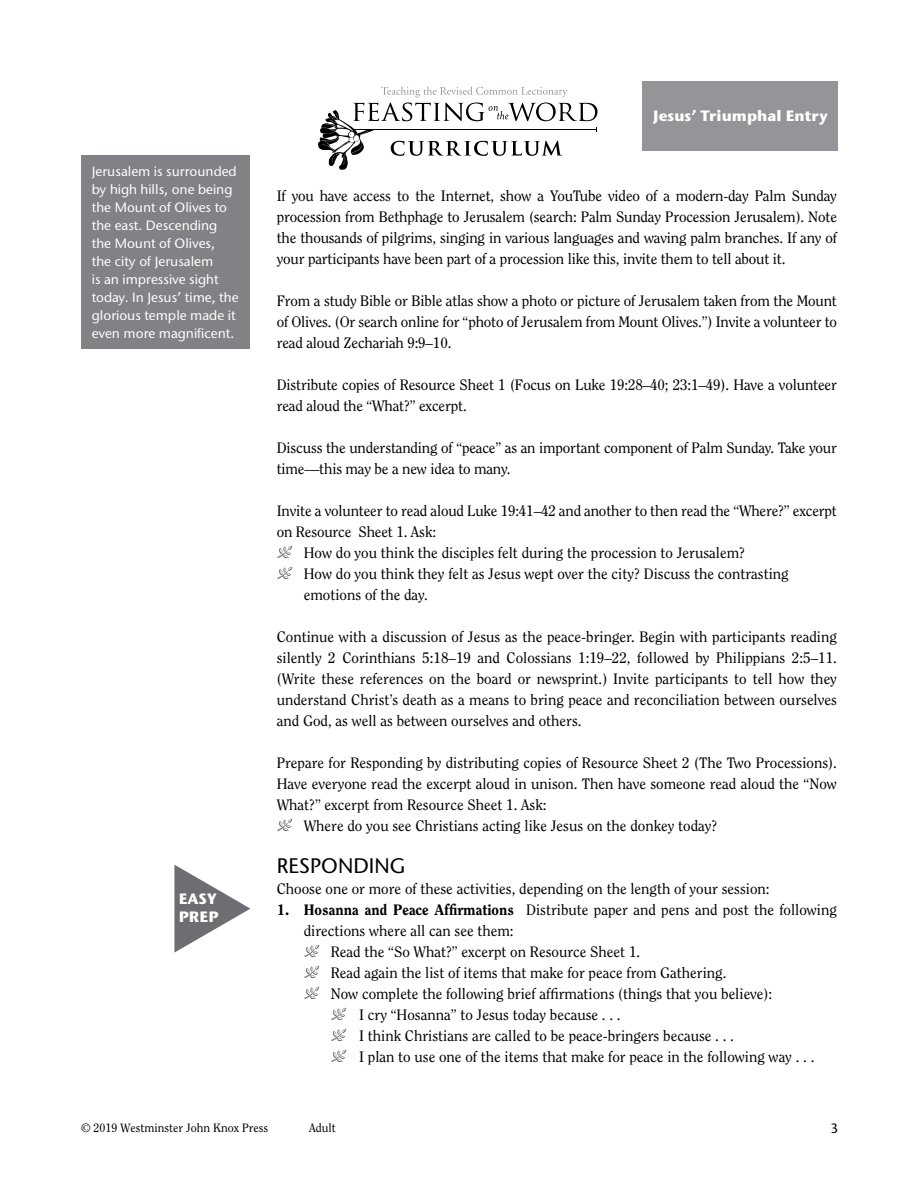
<style>
.page{position:relative;width:918px;height:1188px;background:#fff}
.page>*{position:absolute;margin:0;border:0;box-sizing:border-box;transform-origin:0 0}
.t1{font:500 21px "Stone Sans ITC Std";color:#000}
.t2{font:15px/21px "Clearface Std";color:#000;text-align:justify}
.t3{font:700 15px/18px "Stone Sans ITC Std";color:#fff}
.t4{font:500 13.5px/18px "Stone Sans ITC Std";color:#fff}
.t5{font:500 13.5px "Stone Sans ITC Std";color:#000}
.t6{font:12px "Clearface Std";color:#000}
.s1{font-family:"Type Embellishments Two";font-size:18px}
.s2{font-weight:800}
</style>
<div class="page">
<svg style="left:318px;top:86px;width:280px;height:84px"></svg>
<div style="left:643px;top:81px;width:195px;height:69px;background:#939598"></div>
<svg style="left:174px;top:865px;width:76px;height:88px"></svg>
<div style="left:81px;top:156px;width:169px;height:193px;background:#808285"></div>
<p class="t4" style="left:92px;top:162px;width:148px">Jerusalem is surrounded by high hills, one being the Mount of Olives to the east. Descending the Mount of Olives,<br>the city of Jerusalem<br>is an impressive sight today. In Jesus’ time, the glorious temple made it even more magnificent.</p>
<p class="t3" style="left:179px;top:890px;width:41px">EASY<br>PREP</p>
<p class="t3" style="left:653px;top:107px;width:176px">Jesus’ Triumphal Entry</p>
<p class="t2" style="left:277px;top:185px;width:562px">If you have access to the Internet, show a YouTube video of a modern-day Palm Sunday procession from Bethphage to Jerusalem (search: Palm Sunday Procession Jerusalem). Note the thousands of pilgrims, singing in various languages and waving palm branches. If any of your participants have been part of a procession like this, invite them to tell about it.</p>
<p class="t2" style="left:277px;top:290px;width:562px">From a study Bible or Bible atlas show a photo or picture of Jerusalem taken from the Mount of Olives. (Or search online for “photo of Jerusalem from Mount Olives.”) Invite a volunteer to read aloud Zechariah 9:9–10.</p>
<p class="t2" style="left:277px;top:374px;width:562px">Distribute copies of Resource Sheet 1 (Focus on Luke 19:28–40; 23:1–49). Have a volunteer read aloud the “What?” excerpt.</p>
<p class="t2" style="left:277px;top:437px;width:562px">Discuss the understanding of “peace” as an important component of Palm Sunday. Take your time—this may be a new idea to many.</p>
<p class="t2" style="left:277px;top:500px;width:562px">Invite a volunteer to read aloud Luke 19:41–42 and another to then read the “Where?” excerpt</p>
<p class="t2" style="left:277px;top:521px;width:161px">on Resource Sheet 1. Ask:</p>
<p class="t2" style="left:277px;top:542px;width:470px"><span class="s1">P</span> How do you think the disciples felt during the procession to Jerusalem?</p>
<p class="t2" style="left:277px;top:563px;width:513px"><span class="s1">P</span> How do you think they felt as Jesus wept over the city? Discuss the contrasting</p>
<p class="t2" style="left:304px;top:584px;width:126px">emotions of the day.</p>
<p class="t2" style="left:277px;top:626px;width:562px">Continue with a discussion of Jesus as the peace-bringer. Begin with participants reading silently 2 Corinthians 5:18–19 and Colossians 1:19–22, followed by Philippians 2:5–11. (Write these references on the board or newsprint.) Invite participants to tell how they understand Christ’s death as a means to bring peace and reconciliation between ourselves and God, as well as between ourselves and others.</p>
<p class="t2" style="left:277px;top:752px;width:562px;text-align:left">Prepare for Responding by distributing copies of Resource Sheet 2 (The Two Processions).<br>Have everyone read the excerpt aloud in unison. Then have someone read aloud the “Now What?” excerpt from Resource Sheet 1. Ask:<br><span class="s1">P</span> Where do you see Christians acting like Jesus on the donkey today?</p>
<h1 class="t1" style="left:277px;top:853px;width:130px">RESPONDING</h1>
<p class="t2" style="left:277px;top:878px;width:494px">Choose one or more of these activities, depending on the length of your session:</p>
<p class="t2" style="left:277px;top:899px;width:562px"><span class="s2">1. Hosanna and Peace Affirmations</span> Distribute paper and pens and post the following</p>
<p class="t2" style="left:304px;top:920px;width:211px">directions where all can see them:</p>
<p class="t2" style="left:304px;top:941px;width:338px"><span class="s1">P</span> Read the “So What?” excerpt on Resource Sheet 1.</p>
<p class="t2" style="left:304px;top:962px;width:424px"><span class="s1">P</span> Read again the list of items that make for peace from Gathering.</p>
<p class="t2" style="left:304px;top:983px;width:470px"><span class="s1">P</span> Now complete the following brief affirmations (things that you believe):</p>
<p class="t2" style="left:331px;top:1004px;width:291px"><span class="s1">P</span> I cry “Hosanna” to Jesus today because . . .</p>
<p class="t2" style="left:331px;top:1025px;width:405px"><span class="s1">P</span> I think Christians are called to be peace-bringers because . . .</p>
<p class="t2" style="left:331px;top:1046px;width:485px"><span class="s1">P</span> I plan to use one of the items that make for peace in the following way . . .</p>
<p class="t6" style="left:81px;top:1121px;width:189px">© 2019 Westminster John Knox Press</p>
<p class="t6" style="left:309px;top:1121px;width:28px">Adult</p>
<p class="t5" style="left:831px;top:1120px;width:9px">3</p>
</div>
